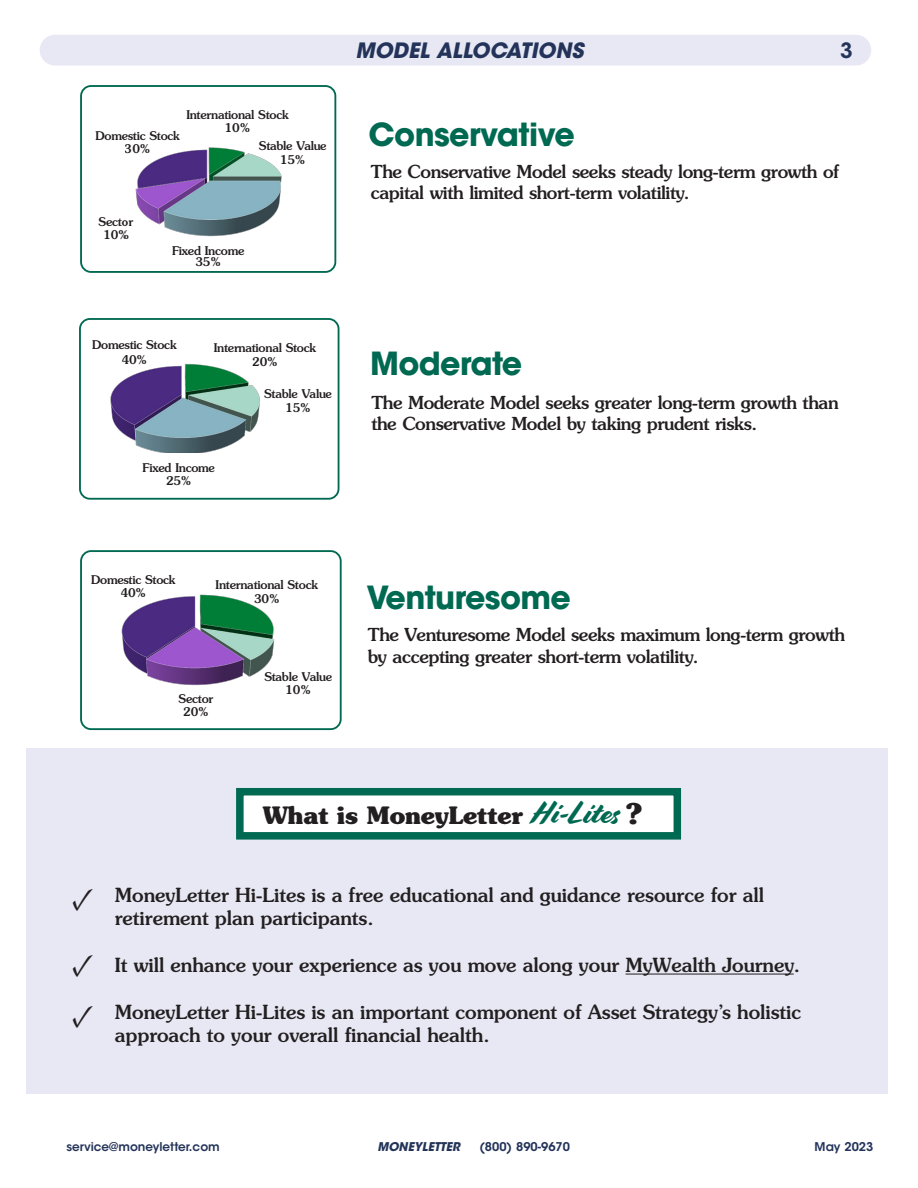
<style>
.page{position:relative;width:918px;height:1188px;background:#fff}
.page>*{position:absolute;margin:0;border:0;box-sizing:border-box;transform-origin:0 0}
.t1{font:32.4px "Minion Pro";color:#231f20}
.main_article_P_2020{font:700 31.65px "ITC Avant Garde Std";letter-spacing:-.02em;color:#006951}
.t2{font:30.75px "Cortado Script Web";color:#006951}
.t3{font:700 24px "Souvenir";color:#231f20}
.t4{font:italic 700 21px "ITC Avant Garde Std";color:#233359}
.t5{font:600 21px "ITC Avant Garde Std";color:#233359}
.t6{font:500 19.5px "Souvenir";color:#231f20}
.main_article_P_2020-2{font:500 17.85px/21.5px "Souvenir";letter-spacing:-.02em;color:#231f20}
.main_article_P_2020-3{font:500 12px/13.5px "Souvenir";letter-spacing:-.02em;color:#231f20;text-align:center}
.t7{font:600 12px "ITC Avant Garde Std";color:#233359}
.t8{font:italic 700 12px "ITC Avant Garde Std";color:#233359}
.s1{font-family:"Souvenir";font-weight:700;font-size:28.5px;color:#231f20}
</style>
<div class="page">
<div style="left:40px;top:35px;width:831px;height:31px;background:#e7e8f4;border-radius:15px"></div>
<div style="left:80px;top:85px;width:256px;height:188px;border:2px solid #006951;border-radius:10px"></div>
<div style="left:79px;top:318px;width:260px;height:182px;border:2px solid #006951;border-radius:10px"></div>
<div style="left:80px;top:550px;width:262px;height:180px;border:2px solid #006951;border-radius:10px"></div>
<div style="left:26px;top:748px;width:862px;height:346px;background:#e7e8f4"></div>
<div style="left:240px;top:794px;width:437px;height:43px;background:#fff"></div>
<div style="left:236px;top:788px;width:445px;height:52px;border:8px solid #006951"></div>
<hr style="left:626px;top:974px;width:168px;height:1px;background:#231f20">
<svg style="left:135px;top:147px;width:147px;height:90px"></svg>
<svg style="left:110px;top:363px;width:150px;height:89px"></svg>
<svg style="left:121px;top:595px;width:154px;height:91px"></svg>
<p class="main_article_P_2020-3" style="left:186px;top:108px;width:104px">International Stock</p>
<p class="main_article_P_2020-3" style="left:225px;top:121px;width:27px">10%</p>
<p class="main_article_P_2020-3" style="left:259px;top:139px;width:69px">Stable Value<br>15%</p>
<p class="main_article_P_2020-3" style="left:95px;top:129px;width:86px">Domestic Stock</p>
<p class="main_article_P_2020-3" style="left:125px;top:142px;width:27px">30%</p>
<p class="main_article_P_2020-3" style="left:99px;top:215px;width:36px">Sector</p>
<p class="main_article_P_2020-3" style="left:103px;top:228px;width:27px">10%</p>
<p class="main_article_P_2020-3" style="left:172px;top:245px;width:74px;line-height:10.6px">Fixed Income<br>35%</p>
<p class="t4" style="left:356px;top:37px;width:229px">MODEL ALLOCATIONS</p>
<p class="t5" style="left:840px;top:37px;width:14px">3</p>
<p class="main_article_P_2020" style="left:369px;top:114px;width:208px">Conservative</p>
<p class="main_article_P_2020-2" style="left:371px;top:160px;width:470px">The Conservative Model seeks steady long-term growth of capital with limited short-term volatility.</p>
<p class="main_article_P_2020-3" style="left:92px;top:338px;width:86px">Domestic Stock</p>
<p class="main_article_P_2020-3" style="left:122px;top:353px;width:27px">40%</p>
<p class="main_article_P_2020-3" style="left:214px;top:341px;width:104px">International Stock</p>
<p class="main_article_P_2020-3" style="left:252px;top:355px;width:27px">20%</p>
<p class="main_article_P_2020-3" style="left:264px;top:387px;width:69px">Stable Value<br>15%</p>
<p class="main_article_P_2020-3" style="left:143px;top:461px;width:74px">Fixed Income</p>
<p class="main_article_P_2020-3" style="left:166px;top:474px;width:27px">25%</p>
<p class="main_article_P_2020" style="left:370px;top:343px;width:154px">Moderate</p>
<p class="main_article_P_2020-2" style="left:371px;top:391px;width:469px">The Moderate Model seeks greater long-term growth than the Conservative Model by taking prudent risks.</p>
<p class="main_article_P_2020-3" style="left:91px;top:572px;width:86px">Domestic Stock</p>
<p class="main_article_P_2020-3" style="left:121px;top:586px;width:27px">40%</p>
<p class="main_article_P_2020-3" style="left:216px;top:578px;width:104px">International Stock</p>
<p class="main_article_P_2020-3" style="left:254px;top:592px;width:27px">30%</p>
<p class="main_article_P_2020-3" style="left:179px;top:691px;width:36px">Sector</p>
<p class="main_article_P_2020-3" style="left:183px;top:705px;width:27px">20%</p>
<p class="main_article_P_2020-3" style="left:264px;top:670px;width:69px">Stable Value</p>
<p class="main_article_P_2020-3" style="left:285px;top:683px;width:27px">10%</p>
<p class="main_article_P_2020" style="left:367px;top:577px;width:206px">Venturesome</p>
<p class="main_article_P_2020-2" style="left:368px;top:624px;width:479px">The Venturesome Model seeks maximum long-term growth by accepting greater short-term volatility.</p>
<p class="t3" style="left:263px;top:800px;width:261px">What is MoneyLetter</p>
<p class="t2" style="left:532px;top:795px;width:112px">Hi-Lites <span class="s1">?</span></p>
<p class="t1" style="left:72px;top:877px;width:24px">✓</p>
<p class="t1" style="left:72px;top:943px;width:24px">✓</p>
<p class="t1" style="left:72px;top:994px;width:24px">✓</p>
<p class="t6" style="left:115px;top:883px;width:651px">MoneyLetter Hi-Lites is a free educational and guidance resource for all</p>
<p class="t6" style="left:115px;top:906px;width:260px">retirement plan participants.</p>
<p class="t6" style="left:115px;top:953px;width:687px">It will enhance your experience as you move along your MyWealth Journey.</p>
<p class="t6" style="left:115px;top:1000px;width:688px">MoneyLetter Hi-Lites is an important component of Asset Strategy’s holistic</p>
<p class="t6" style="left:115px;top:1023px;width:376px">approach to your overall financial health.</p>
<p class="t7" style="left:66px;top:1139px;width:155px">service@moneyletter.com</p>
<p class="t8" style="left:377px;top:1139px;width:84px">MONEYLETTER</p>
<p class="t7" style="left:479px;top:1139px;width:92px">(800) 890-9670</p>
<p class="t7" style="left:815px;top:1139px;width:60px">May 2023</p>
</div>
